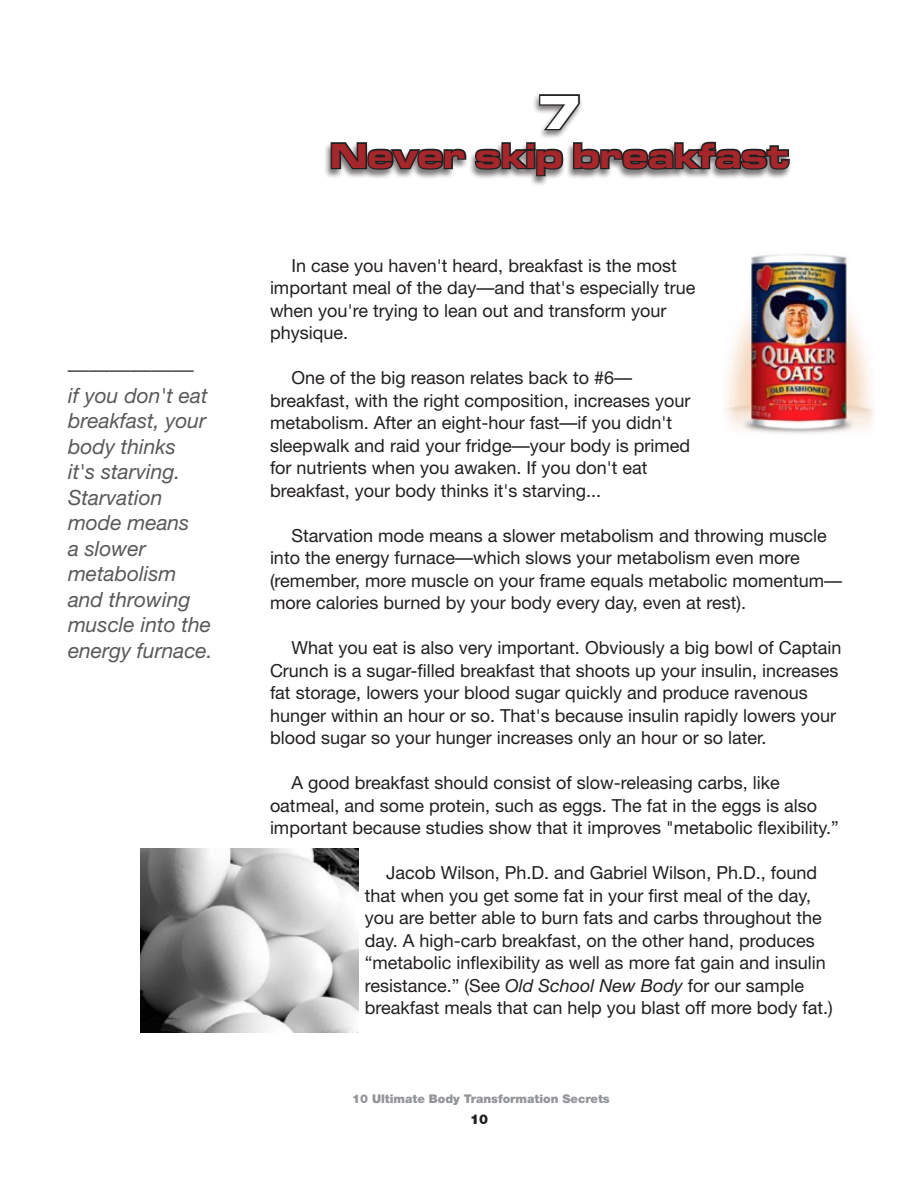
<style>
.page{position:relative;width:918px;height:1188px;background:#fff}
.page>*{position:absolute;margin:0;border:0;box-sizing:border-box;transform-origin:0 0}
.t1{font:49.5px "Microgramma D Bold Exte";color:#fff}
.t2{font:36px "Microgramma D Bold Exte";letter-spacing:.02em;color:#a5272c}
.t3{font:italic 21px/25.5px "Helvetica Neue";color:#58595b}
.t4{font:18px/22.5px "Helvetica Neue";color:#231f20}
.t5{font:900 13.5px "Helvetica Neue";color:#231f20}
.t6{font:900 12px "Helvetica Neue";color:#939598}
.s1{font-style:italic}
</style>
<div class="page">
<img style="left:724px;top:254px;width:150px;height:180px">
<img style="left:140px;top:849px;width:218px;height:183px">
<div style="left:324px;top:93px;width:468px;height:94px;background:#231f20;opacity:.6"></div>
<svg style="left:538px;top:93px;width:43px;height:39px"></svg>
<svg style="left:329px;top:141px;width:236px;height:37px"></svg>
<svg style="left:572px;top:140px;width:220px;height:32px"></svg>
<p class="t3" style="left:68px;top:357px;width:146px">——————<br>if you don't eat breakfast, your body thinks<br>it's starving.<br>Starvation mode means<br>a slower metabolism and throwing muscle into the energy furnace.</p>
<h1 class="t1" style="left:541px;top:79px;width:39px">7</h1>
<h2 class="t2" style="left:330px;top:131px;width:460px">Never skip breakfast</h2>
<p class="t4" style="left:270px;top:254px;width:427px;text-indent:22px">In case you haven't heard, breakfast is the most important meal of the day—and that's especially true when you're trying to lean out and transform your physique.</p>
<p class="t4" style="left:270px;top:366px;width:422px;text-indent:22px">One of the big reason relates back to #6— breakfast, with the right composition, increases your metabolism. After an eight-hour fast—if you didn't sleepwalk and raid your fridge—your body is primed for nutrients when you awaken. If you don't eat breakfast, your body thinks it's starving...</p>
<p class="t4" style="left:270px;top:524px;width:574px;text-indent:22px">Starvation mode means a slower metabolism and throwing muscle into the energy furnace—which slows your metabolism even more (remember, more muscle on your frame equals metabolic momentum— more calories burned by your body every day, even at rest).</p>
<p class="t4" style="left:270px;top:636px;width:573px;text-indent:22px">What you eat is also very important. Obviously a big bowl of Captain Crunch is a sugar-filled breakfast that shoots up your insulin, increases fat storage, lowers your blood sugar quickly and produce ravenous hunger within an hour or so. That's because insulin rapidly lowers your blood sugar so your hunger increases only an hour or so later.</p>
<p class="t4" style="left:270px;top:771px;width:570px;text-indent:22px">A good breakfast should consist of slow-releasing carbs, like oatmeal, and some protein, such as eggs. The fat in the eggs is also important because studies show that it improves "metabolic flexibility.”</p>
<p class="t4" style="left:365px;top:861px;width:470px;text-indent:22px">Jacob Wilson, Ph.D. and Gabriel Wilson, Ph.D., found that when you get some fat in your first meal of the day, you are better able to burn fats and carbs throughout the day. A high-carb breakfast, on the other hand, produces “metabolic inflexibility as well as more fat gain and insulin resistance.” (See <span class="s1">Old School New Body</span> for our sample breakfast meals that can help you blast off more body fat.)</p>
<p class="t6" style="left:352px;top:1091px;width:259px">10 Ultimate Body Transformation Secrets</p>
<p class="t5" style="left:470px;top:1111px;width:20px">10</p>
</div>
